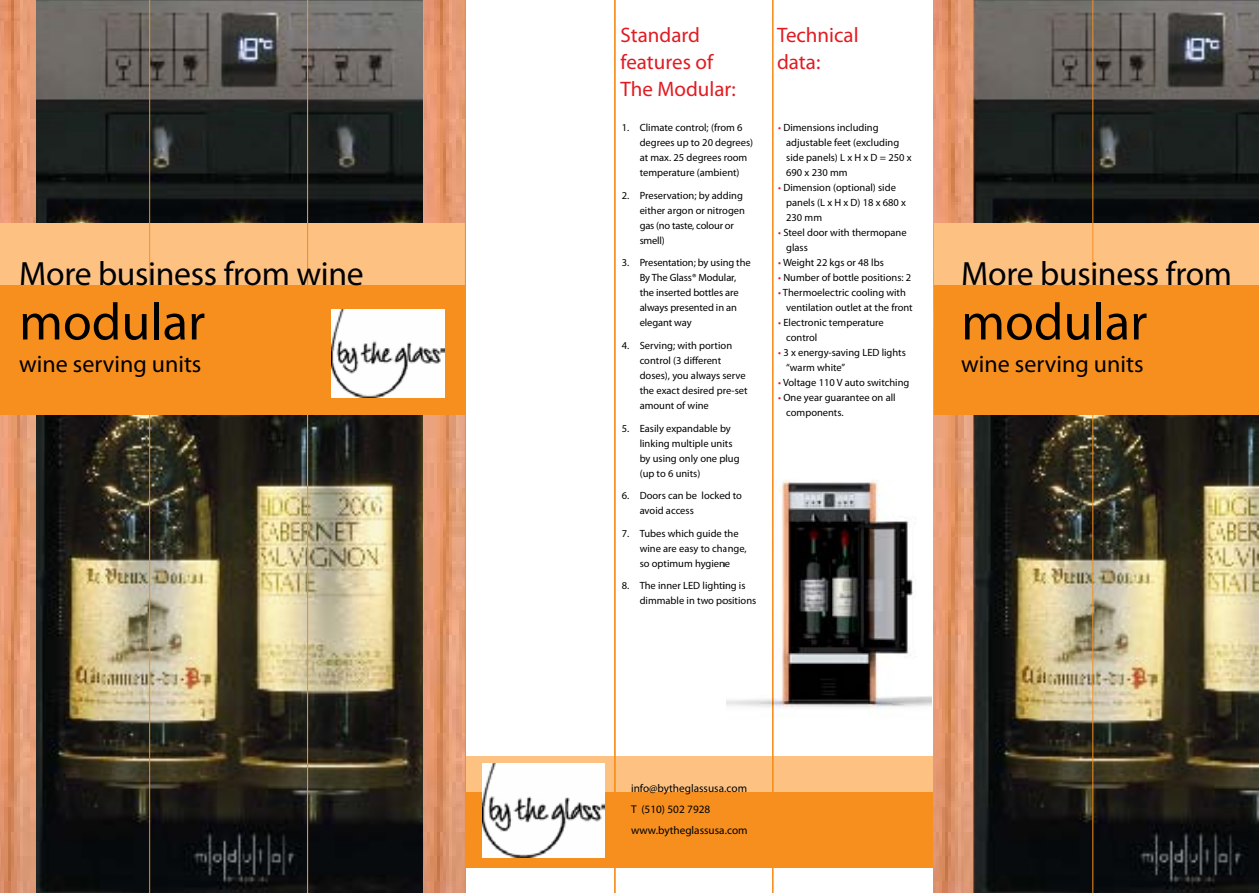
<style>
.page{position:relative;width:1259px;height:893px;background:#fff}
.page>*{position:absolute;margin:0;border:0;box-sizing:border-box;transform-origin:0 0}
.t1{font:52.5px "Myriad Pro";color:#000}
.t2{font:33.75px "Myriad Pro";letter-spacing:-.01em;color:#000}
.t3{font:24px "Myriad Pro";color:#000}
.t4{font:21px/27px "Myriad Pro";color:#e11b22}
.t5{font:11.25px/21px "Myriad Pro";color:#000}
.t6{font:10.5px/15px "Myriad Pro";color:#000}
.s1{color:#e11b22}
</style>
<div class="page">
<div style="left:457px;top:756px;width:481px;height:111px;background:#fdc282"></div>
<div style="left:457px;top:792px;width:482px;height:75px;background:#f78f1e"></div>
<img style="left:482px;top:763px;width:123px;height:94px">
<hr style="left:614px;top:0;width:1px;height:893px;background:#f78f1e">
<hr style="left:772px;top:0;width:1px;height:893px;background:#f78f1e">
<img style="left:36px;top:0;width:429px;height:893px">
<img style="left:0;top:0;width:36px;height:893px">
<img style="left:727px;top:456px;width:204px;height:268px">
<div style="left:0;top:224px;width:466px;height:191px;background:#fdc282"></div>
<div style="left:0;top:285px;width:465px;height:130px;background:#f78f1e"></div>
<hr style="left:149px;top:0;width:1px;height:893px;background:#f78f1e">
<hr style="left:307px;top:0;width:1px;height:893px;background:#f78f1e">
<hr style="left:465px;top:0;width:1px;height:893px;background:#f78f1e">
<img style="left:331px;top:310px;width:114px;height:87px">
<img style="left:973px;top:0;width:285px;height:893px">
<img style="left:933px;top:0;width:40px;height:893px">
<div style="left:934px;top:224px;width:325px;height:191px;background:#fdc282"></div>
<div style="left:934px;top:285px;width:325px;height:130px;background:#f78f1e"></div>
<hr style="left:1092px;top:0;width:1px;height:893px;background:#f78f1e">
<h2 class="t2" style="left:19px;top:253px;width:346px">More business from wine</h2>
<h1 class="t1" style="left:19px;top:289px;width:188px">modular</h1>
<h3 class="t3" style="left:19px;top:350px;width:184px">wine serving units</h3>
<h3 class="t4" style="left:620px;top:21px;width:117px">Standard features of<br>The Modular:</h3>
<p class="t6" style="left:639px;top:120px;width:115px;text-indent:-18px">1. Climate control; (from 6 degrees up to 20 degrees) at max. 25 degrees room temperature (ambient)</p>
<p class="t6" style="left:639px;top:188px;width:107px;text-indent:-18px">2. Preservation; by adding either argon or nitrogen gas (no taste, colour or smell)</p>
<p class="t6" style="left:639px;top:255px;width:112px;text-indent:-18px">3. Presentation; by using the<br>By The Glass® Modular, the inserted bottles are always presented in an elegant way</p>
<p class="t6" style="left:639px;top:338px;width:109px;text-indent:-18px">4. Serving; with portion control (3 different doses), you always serve the exact desired pre-set amount of wine</p>
<p class="t6" style="left:639px;top:420px;width:101px;text-indent:-18px">5. Easily expandable by linking multiple units by using only one plug (up to 6 units)</p>
<p class="t6" style="left:639px;top:488px;width:104px;text-indent:-18px">6. Doors can be locked to avoid access</p>
<p class="t6" style="left:639px;top:525px;width:109px;text-indent:-18px">7. Tubes which guide the wine are easy to change, so optimum hygiene</p>
<p class="t6" style="left:639px;top:578px;width:118px;text-indent:-18px">8. The inner LED lighting is dimmable in two positions</p>
<h3 class="t4" style="left:777px;top:21px;width:83px">Technical data:</h3>
<p class="t6" style="left:786px;top:119px;width:127px;text-indent:-8px"><span class="s1">•</span> Dimensions including adjustable feet (excluding side panels) L x H x D = 250 x<br>690 x 230 mm</p>
<p class="t6" style="left:786px;top:179px;width:121px;text-indent:-8px"><span class="s1">•</span> Dimension (optional) side panels (L x H x D) 18 x 680 x<br>230 mm</p>
<p class="t6" style="left:786px;top:224px;width:122px;text-indent:-8px"><span class="s1">•</span> Steel door with thermopane glass</p>
<p class="t6" style="left:778px;top:254px;width:107px"><span class="s1">•</span> Weight 22 kgs or 48 lbs</p>
<p class="t6" style="left:778px;top:269px;width:135px"><span class="s1">•</span> Number of bottle positions: 2</p>
<p class="t6" style="left:786px;top:284px;width:128px;text-indent:-8px"><span class="s1">•</span> Thermoelectric cooling with ventilation outlet at the front</p>
<p class="t6" style="left:786px;top:314px;width:99px;text-indent:-8px"><span class="s1">•</span> Electronic temperature control</p>
<p class="t6" style="left:786px;top:344px;width:121px;text-indent:-8px"><span class="s1">•</span> 3 x energy-saving LED lights “warm white”</p>
<p class="t6" style="left:778px;top:374px;width:133px"><span class="s1">•</span> Voltage 110 V auto switching</p>
<p class="t6" style="left:786px;top:389px;width:111px;text-indent:-8px"><span class="s1">•</span> One year guarantee on all components.</p>
<h2 class="t2" style="left:961px;top:253px;width:272px">More business from</h2>
<h1 class="t1" style="left:961px;top:289px;width:188px">modular</h1>
<h3 class="t3" style="left:961px;top:350px;width:184px">wine serving units</h3>
<p class="t5" style="left:631px;top:778px;width:118px">info@bytheglassusa.com<br>T (510) 502 7928 www.bytheglassusa.com</p>
</div>
